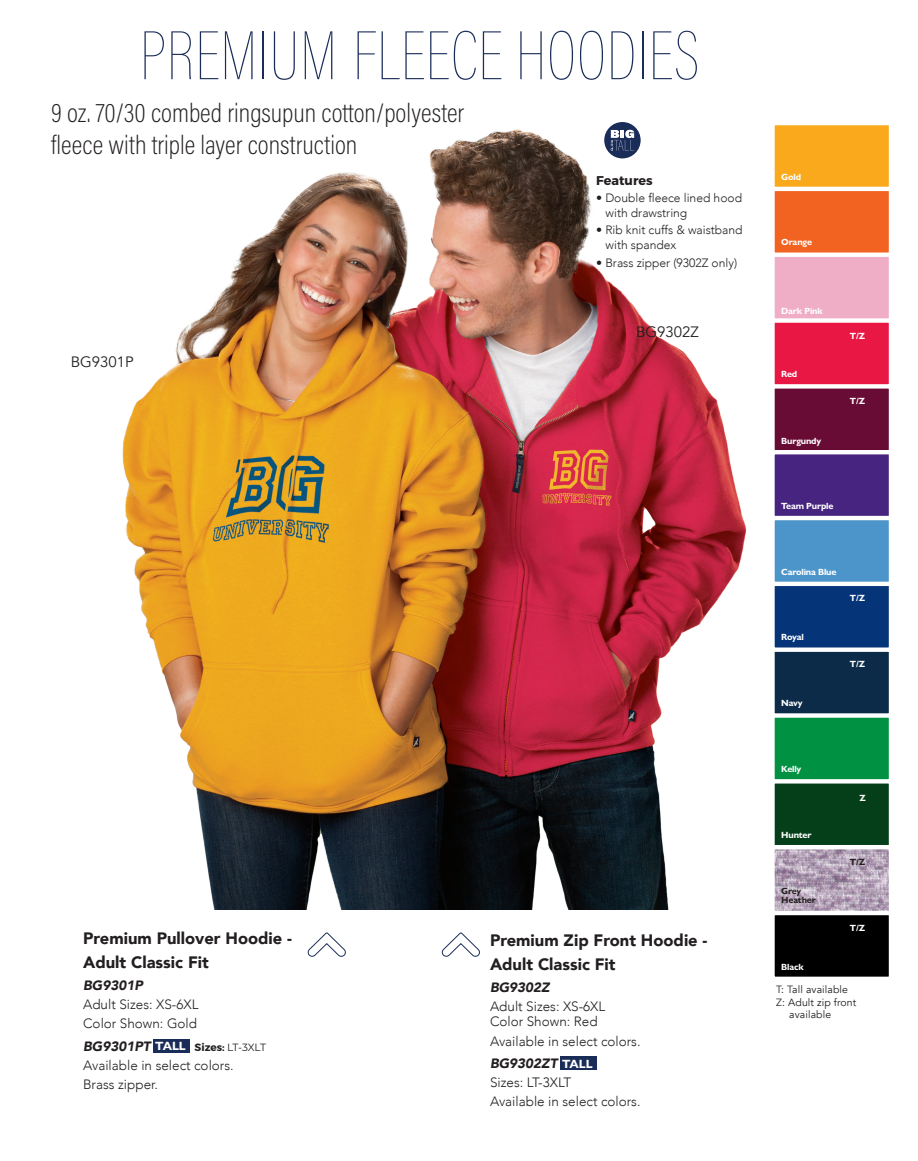
<style>
.page{position:relative;width:918px;height:1161px;background:#fff}
.page>*{position:absolute;margin:0;border:0;box-sizing:border-box;transform-origin:0 0}
.t1{font:100 70.5px "Acumin Pro Cond";color:#1a2d59}
.t2{font:200 27px/32.4px "Acumin Pro Cond";color:#231f20}
.t3{font:900 16.5px/23.4px "Avenir";color:#231f20}
.t4{font:15px "Avenir";color:#231f20}
.t5{font:300 13.5px/19.2px "Avenir";color:#231f20}
.t6{font:italic 900 13.5px "Avenir";color:#231f20}
.t7{font:700 12.75px "Montserrat";color:#231f20}
.t8{font:300 12.15px/14.5px "Avenir";color:#231f20}
.t9{font:10.5px "Avenir";letter-spacing:.01em;color:#231f20}
.t10{font:700 9px "Gill Sans Nova";letter-spacing:-.02em;color:#fff}
.t11{font:700 9px/9px "Gill Sans Nova";letter-spacing:-.02em;color:#231f20}
.s1{font-weight:900;font-style:italic}
.s2{font-family:"Gill Sans Nova";font-weight:700;font-size:12px;color:#fff}
.s3{font-family:"Montserrat";font-weight:700;font-size:10.5px}
.s4{font-family:"Montserrat";font-weight:400;font-size:10.5px}
</style>
<div class="page">
<img style="left:122px;top:122px;width:625px;height:788px">
<div style="left:773px;top:123px;width:118px;height:66px;background:#f9a91b;border:2px solid #fff"></div>
<div style="left:773px;top:189px;width:118px;height:66px;background:#f26221;border:2px solid #fff"></div>
<div style="left:773px;top:321px;width:118px;height:65px;background:#e81744;border:2px solid #fff"></div>
<div style="left:773px;top:716px;width:118px;height:65px;background:#009143;border:2px solid #fff"></div>
<div style="left:773px;top:650px;width:118px;height:66px;background:#0b2b48;border:2px solid #fff"></div>
<div style="left:773px;top:584px;width:118px;height:66px;background:#053479;border:2px solid #fff"></div>
<div style="left:773px;top:781px;width:118px;height:66px;background:#053f1a;border:2px solid #fff"></div>
<div style="left:773px;top:913px;width:118px;height:66px;background:#000;border:2px solid #fff"></div>
<div style="left:773px;top:452px;width:118px;height:66px;background:#472480;border:2px solid #fff"></div>
<div style="left:773px;top:518px;width:118px;height:66px;background:#4c95cb;border:2px solid #fff"></div>
<div style="left:773px;top:386px;width:118px;height:66px;background:#680c35;border:2px solid #fff"></div>
<div style="left:773px;top:255px;width:118px;height:66px;background:#efaec6;border:2px solid #fff"></div>
<img style="left:776px;top:850px;width:112px;height:60px">
<div style="left:773px;top:847px;width:118px;height:66px;border:2px solid #fff"></div>
<div style="left:560px;top:1057px;width:37px;height:13px;background:#1a2d59"></div>
<div style="left:153px;top:1039px;width:37px;height:14px;background:#1a2d59"></div>
<svg style="left:307px;top:932px;width:39px;height:25px"></svg>
<svg style="left:441px;top:932px;width:39px;height:25px"></svg>
<div style="left:604px;top:122px;width:37px;height:36px;background:#1a2d59;border-radius:50%"></div>
<svg style="left:611px;top:130px;width:23px;height:21px"></svg>
<h1 class="t1" style="left:139px;top:12px;width:561px">PREMIUM FLEECE HOODIES</h1>
<h2 class="t2" style="left:51px;top:96px;width:415px">9 oz. 70/30 combed ringsupun cotton/polyester fleece with triple layer construction</h2>
<p class="t4" style="left:71px;top:353px;width:65px">BG9301P</p>
<p class="t7" style="left:596px;top:172px;width:58px">Features</p>
<p class="t8" style="left:606px;top:191px;width:138px;text-indent:-9px">• Double fleece lined hood with drawstring</p>
<p class="t8" style="left:606px;top:223px;width:139px;text-indent:-9px">• Rib knit cuffs &amp; waistband with spandex</p>
<p class="t8" style="left:596px;top:255px;width:143px">• Brass zipper (9302Z only)</p>
<p class="t4" style="left:636px;top:323px;width:64px">BG9302Z</p>
<p class="t3" style="left:83px;top:926px;width:210px">Premium Pullover Hoodie -<br>Adult Classic Fit</p>
<p class="t6" style="left:83px;top:974px;width:61px">BG9301P</p>
<p class="t5" style="left:83px;top:995px;width:117px">Adult Sizes: XS-6XL<br>Color Shown: Gold</p>
<p class="t5" style="left:83px;top:1036px;width:184px"><span class="s1">BG9301PT</span> <span class="s2">TALL</span> <span class="s3">Sizes:</span> <span class="s4">LT-3XLT<br></span>Available in select colors.<br>Brass zipper.</p>
<p class="t3" style="left:490px;top:929px;width:219px">Premium Zip Front Hoodie -<br>Adult Classic Fit</p>
<p class="t6" style="left:490px;top:976px;width:61px">BG9302Z</p>
<p class="t5" style="left:490px;top:999px;width:117px;line-height:15px">Adult Sizes: XS-6XL<br>Color Shown: Red</p>
<p class="t5" style="left:490px;top:1030px;width:152px;line-height:22.2px">Available in select colors.<br><span class="s1">BG9302ZT</span> <span class="s2">TALL</span></p>
<p class="t5" style="left:490px;top:1073px;width:152px">Sizes: LT-3XLT<br>Available in select colors.</p>
<p class="t10" style="left:781px;top:171px;width:21px">Gold</p>
<p class="t10" style="left:781px;top:237px;width:32px">Orange</p>
<p class="t10" style="left:781px;top:305px;width:43px">Dark Pink</p>
<p class="t10" style="left:781px;top:368px;width:18px">Red</p>
<p class="t10" style="left:781px;top:435px;width:42px">Burgundy</p>
<p class="t10" style="left:850px;top:331px;width:17px">T/Z</p>
<p class="t10" style="left:850px;top:395px;width:17px">T/Z</p>
<p class="t10" style="left:781px;top:500px;width:54px">Team Purple</p>
<p class="t10" style="left:781px;top:566px;width:57px">Carolina Blue</p>
<p class="t10" style="left:781px;top:632px;width:24px">Royal</p>
<p class="t10" style="left:781px;top:698px;width:23px">Navy</p>
<p class="t10" style="left:850px;top:593px;width:17px">T/Z</p>
<p class="t10" style="left:850px;top:659px;width:17px">T/Z</p>
<p class="t10" style="left:781px;top:763px;width:22px">Kelly</p>
<p class="t10" style="left:781px;top:829px;width:32px">Hunter</p>
<p class="t11" style="left:781px;top:886px;width:36px">Grey<br>Heather</p>
<p class="t10" style="left:781px;top:961px;width:24px">Black</p>
<p class="t10" style="left:860px;top:792px;width:8px">Z</p>
<p class="t11" style="left:850px;top:857px;width:17px">T/Z</p>
<p class="t10" style="left:850px;top:922px;width:17px">T/Z</p>
<p class="t9" style="left:776px;top:983px;width:73px">T: Tall available</p>
<p class="t9" style="left:776px;top:996px;width:82px">Z: Adult zip front</p>
<p class="t9" style="left:789px;top:1009px;width:44px">available</p>
</div>
